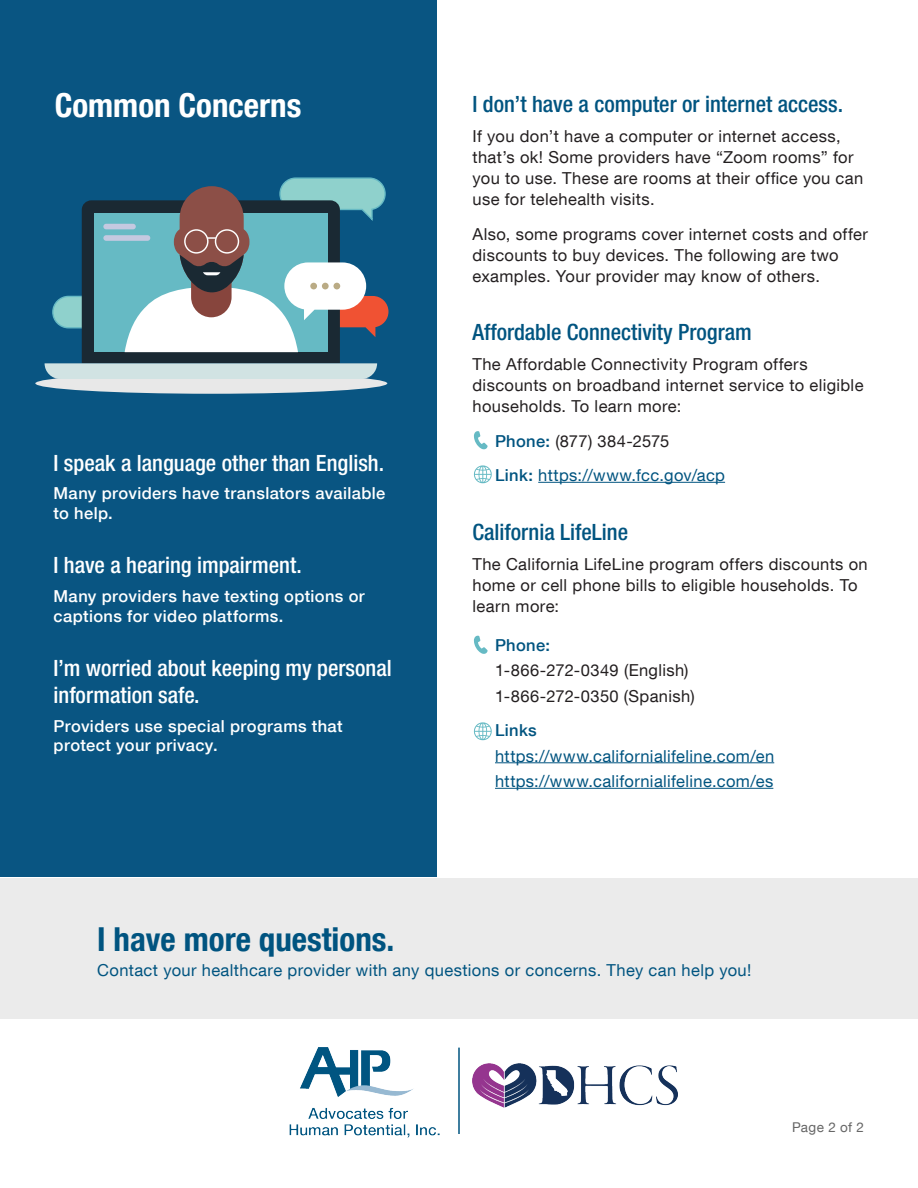
<style>
.page{position:relative;width:918px;height:1188px;background:#fff}
.page>*{position:absolute;margin:0;border:0;box-sizing:border-box;transform-origin:0 0}
.t1{font:700 condensed 33px "Helvetica Neue LT Com";color:#005480}
.t2{font:700 condensed 33px "Helvetica Neue LT Com";color:#fff}
.t3{font:500 condensed 22.5px/27px "Helvetica Neue LT Com";color:#fff}
.t4{font:500 condensed 22.5px "Helvetica Neue LT Com";color:#005480}
.t5{font:16.5px/21px "Helvetica Neue LT Com";letter-spacing:.02em;color:#231f20}
.t6{font:16.5px/25.5px "Helvetica Neue LT Com";letter-spacing:.025em;color:#005480}
.t7{font:500 16.5px/19.8px "Helvetica Neue LT Com";letter-spacing:.025em;color:#fff}
.t8{font:16.5px "Helvetica Neue LT Com";color:#231f20}
.t9{font:500 16.5px "Helvetica Neue LT Com";letter-spacing:.025em;color:#005480}
.t10{font:13.5px "Helvetica Neue LT Com";letter-spacing:.025em;color:#666}
.s1{font-weight:500;color:#005480}
.s2{font-weight:500}
</style>
<div class="page">
<div style="left:0;top:878px;width:918px;height:141px;background:#e9e9e9"></div>
<div style="left:0;top:0;width:436px;height:876px;background:#095582"></div>
<hr style="left:538px;top:482px;width:187px;height:1px;background:#005480">
<hr style="left:495px;top:762px;width:279px;height:1px;background:#005480">
<hr style="left:495px;top:788px;width:278px;height:1px;background:#005480">
<div style="left:35px;top:373px;width:352px;height:21px;background:#e8e8e8;border-radius:50%"></div>
<svg style="left:45px;top:177px;width:343px;height:202px"></svg>
<div style="left:322px;top:283px;width:7px;height:6px;background:#baab85;border-radius:50%"></div>
<div style="left:310px;top:283px;width:7px;height:6px;background:#baab85;border-radius:50%"></div>
<div style="left:333px;top:283px;width:7px;height:6px;background:#baab85;border-radius:50%"></div>
<img style="left:289px;top:1048px;width:151px;height:90px">
<img style="left:473px;top:1063px;width:205px;height:44px">
<hr style="left:458px;top:1048px;width:2px;height:86px;background:#005480">
<svg style="left:474px;top:431px;width:14px;height:18px"></svg>
<svg style="left:474px;top:465px;width:18px;height:18px"></svg>
<svg style="left:474px;top:636px;width:14px;height:18px"></svg>
<svg style="left:474px;top:722px;width:18px;height:18px"></svg>
<h2 class="t2" style="left:55px;top:86px;width:248px">Common Concerns</h2>
<h3 class="t4" style="left:473px;top:91px;width:372px">I don’t have a computer or internet access.</h3>
<p class="t5" style="left:473px;top:125px;width:392px">If you don’t have a computer or internet access, that’s ok! Some providers have “Zoom rooms” for you to use. These are rooms at their office you can use for telehealth visits.</p>
<p class="t5" style="left:473px;top:223px;width:397px">Also, some programs cover internet costs and offer discounts to buy devices. The following are two examples. Your provider may know of others.</p>
<h3 class="t4" style="left:473px;top:319px;width:281px">Affordable Connectivity Program</h3>
<p class="t5" style="left:473px;top:353px;width:393px">The Affordable Connectivity Program offers discounts on broadband internet service to eligible households. To learn more:</p>
<p class="t8" style="left:495px;top:431px;width:176px"><span class="s1">Phone:</span> (877) 384-2575</p>
<p class="t6" style="left:495px;top:462px;width:232px"><span class="s2">Link:</span> https://www.fcc.gov/acp</p>
<h3 class="t4" style="left:473px;top:518px;width:157px">California LifeLine</h3>
<p class="t5" style="left:473px;top:553px;width:397px">The California LifeLine program offers discounts on home or cell phone bills to eligible households. To learn more:</p>
<p class="t9" style="left:495px;top:635px;width:57px">Phone:</p>
<p class="t5" style="left:495px;top:659px;width:195px">1-866-272-0349 (English)</p>
<p class="t5" style="left:495px;top:685px;width:201px">1-866-272-0350 (Spanish)</p>
<p class="t6" style="left:495px;top:717px;width:281px"><span class="s2">Links </span>https://www.californialifeline.com/en https://www.californialifeline.com/es</p>
<h3 class="t3" style="left:54px;top:449px;width:332px">I speak a language other than English.</h3>
<p class="t7" style="left:54px;top:483px;width:333px">Many providers have translators available to help.</p>
<h3 class="t3" style="left:54px;top:551px;width:250px">I have a hearing impairment.</h3>
<p class="t7" style="left:54px;top:586px;width:313px">Many providers have texting options or captions for video platforms.</p>
<h3 class="t3" style="left:54px;top:654px;width:340px">I’m worried about keeping my personal information safe.</h3>
<p class="t7" style="left:54px;top:716px;width:291px">Providers use special programs that protect your privacy.</p>
<h2 class="t1" style="left:97px;top:919px;width:299px">I have more questions.</h2>
<p class="t6" style="left:97px;top:957px;width:656px">Contact your healthcare provider with any questions or concerns. They can help you!</p>
<p class="t10" style="left:792px;top:1119px;width:73px">Page 2 of 2</p>
</div>
